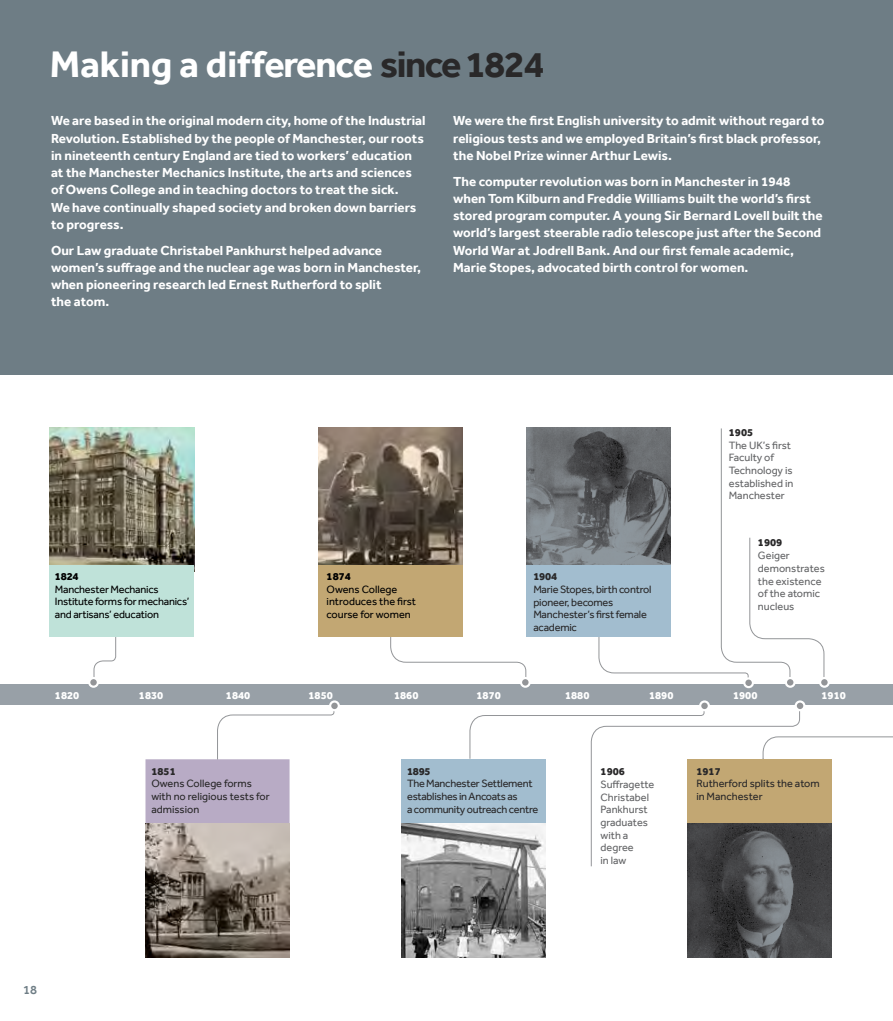
<style>
.page{position:relative;width:893px;height:1021px;background:#fff}
.page>*{position:absolute;margin:0;border:0;box-sizing:border-box;transform-origin:0 0}
.t1{font:700 37.95px "Effra";letter-spacing:-.03em;color:#fff}
.t2{font:700 13.5px/17.2px "Effra";color:#fff}
.t3{font:500 12.75px "Effra";color:#6e7d85}
.t4{font:10.95px/12.8px "Effra";color:#636466}
.t5{font:10.95px/12.8px "Effra";letter-spacing:-.02em;color:#292829}
.t6{font:10.95px/12.8px "Effra";color:#292829}
.t7{font:10.95px/12.8px "Effra";letter-spacing:-.02em;color:#000}
.t8{font:10.95px/12.8px "Effra";color:#000}
.t9{font:800 10.95px "Effra";color:#fff}
.t10{font:800 10.95px "Effra";color:#292829}
.t11{font:800 10.95px "Effra";letter-spacing:-.01em;color:#000}
.s1{color:#292829}
</style>
<div class="page">
<div style="left:0;top:0;width:893px;height:374px;background:#6e7d85"></div>
<div style="left:402px;top:759px;width:144px;height:65px;background:#a2bdcf"></div>
<img style="left:402px;top:823px;width:144px;height:134px">
<img style="left:145px;top:824px;width:145px;height:133px">
<svg style="left:469px;top:711px;width:424px;height:156px"></svg>
<svg style="left:93px;top:636px;width:24px;height:41px"></svg>
<svg style="left:390px;top:636px;width:137px;height:41px"></svg>
<svg style="left:598px;top:428px;width:227px;height:249px"></svg>
<svg style="left:145px;top:711px;width:190px;height:113px"></svg>
<img style="left:50px;top:427px;width:144px;height:138px">
<img style="left:319px;top:427px;width:144px;height:138px">
<img style="left:527px;top:427px;width:144px;height:144px">
<div style="left:50px;top:565px;width:144px;height:71px;background:#bfe2d9"></div>
<div style="left:319px;top:565px;width:144px;height:71px;background:#c2a773"></div>
<div style="left:526px;top:565px;width:144px;height:71px;background:#a2bdcf"></div>
<div style="left:0;top:684px;width:893px;height:21px;background:#98a0a7"></div>
<div style="left:330px;top:701px;width:9px;height:9px;background:#939598;border-radius:50%"></div>
<div style="left:329px;top:700px;width:11px;height:11px;border:2px solid #fff;border-radius:50%"></div>
<div style="left:700px;top:701px;width:9px;height:9px;background:#939598;border-radius:50%"></div>
<div style="left:699px;top:700px;width:11px;height:11px;border:2px solid #fff;border-radius:50%"></div>
<div style="left:796px;top:701px;width:8px;height:9px;background:#939598;border-radius:50%"></div>
<div style="left:795px;top:700px;width:10px;height:11px;border:2px solid #fff;border-radius:50%"></div>
<div style="left:820px;top:678px;width:9px;height:8px;background:#939598;border-radius:50%"></div>
<div style="left:819px;top:677px;width:11px;height:10px;border:2px solid #fff;border-radius:50%"></div>
<div style="left:786px;top:678px;width:9px;height:8px;background:#939598;border-radius:50%"></div>
<div style="left:785px;top:677px;width:11px;height:10px;border:2px solid #fff;border-radius:50%"></div>
<div style="left:744px;top:678px;width:9px;height:9px;background:#939598;border-radius:50%"></div>
<div style="left:743px;top:677px;width:11px;height:11px;border:2px solid #fff;border-radius:50%"></div>
<div style="left:521px;top:678px;width:9px;height:8px;background:#939598;border-radius:50%"></div>
<div style="left:520px;top:677px;width:11px;height:10px;border:2px solid #fff;border-radius:50%"></div>
<div style="left:89px;top:678px;width:9px;height:8px;background:#939598;border-radius:50%"></div>
<div style="left:88px;top:677px;width:11px;height:10px;border:2px solid #fff;border-radius:50%"></div>
<div style="left:688px;top:759px;width:144px;height:65px;background:#c2a773"></div>
<img style="left:688px;top:823px;width:144px;height:134px">
<h1 class="t1" style="left:50px;top:41px;width:496px">Making a difference <span class="s1">since 1824</span></h1>
<p class="t2" style="left:51px;top:112px;width:376px">We are based in the original modern city, home of the Industrial Revolution. Established by the people of Manchester, our roots in nineteenth century England are tied to workers’ education at the Manchester Mechanics Institute, the arts and sciences of Owens College and in teaching doctors to treat the sick.<br>We have continually shaped society and broken down barriers to progress.</p>
<p class="t2" style="left:51px;top:241px;width:371px">Our Law graduate Christabel Pankhurst helped advance women’s suffrage and the nuclear age was born in Manchester, when pioneering research led Ernest Rutherford to split<br>the atom.</p>
<p class="t2" style="left:453px;top:112px;width:373px">We were the first English university to admit without regard to religious tests and we employed Britain’s first black professor, the Nobel Prize winner Arthur Lewis.</p>
<p class="t2" style="left:453px;top:172px;width:371px">The computer revolution was born in Manchester in 1948 when Tom Kilburn and Freddie Williams built the world’s first stored program computer. A young Sir Bernard Lovell built the world’s largest steerable radio telescope just after the Second World War at Jodrell Bank. And our first female academic, Marie Stopes, advocated birth control for women.</p>
<p class="t11" style="left:55px;top:569px;width:25px">1824</p>
<p class="t7" style="left:55px;top:582px;width:136px">Manchester Mechanics<br>Institute forms for mechanics’ and artisans’ education</p>
<p class="t11" style="left:327px;top:569px;width:26px">1874</p>
<p class="t8" style="left:327px;top:582px;width:91px">Owens College introduces the first course for women</p>
<p class="t10" style="left:533px;top:570px;width:25px">1904</p>
<p class="t5" style="left:533px;top:583px;width:120px">Marie Stopes, birth control pioneer, becomes<br>Manchester’s first female academic</p>
<p class="t10" style="left:729px;top:425px;width:26px">1905</p>
<p class="t4" style="left:729px;top:438px;width:66px">The UK’s first<br>Faculty of<br>Technology is established in<br>Manchester</p>
<p class="t10" style="left:758px;top:536px;width:26px">1909</p>
<p class="t4" style="left:758px;top:549px;width:68px">Geiger demonstrates the existence of the atomic nucleus</p>
<p class="t9" style="left:55px;top:688px;width:26px">1820</p>
<p class="t9" style="left:139px;top:688px;width:26px">1830</p>
<p class="t9" style="left:226px;top:688px;width:26px">1840</p>
<p class="t9" style="left:308px;top:688px;width:26px">1850</p>
<p class="t9" style="left:394px;top:688px;width:26px">1860</p>
<p class="t9" style="left:476px;top:688px;width:26px">1870</p>
<p class="t9" style="left:565px;top:688px;width:26px">1880</p>
<p class="t9" style="left:649px;top:688px;width:26px">1890</p>
<p class="t9" style="left:733px;top:688px;width:26px">1900</p>
<p class="t9" style="left:821px;top:688px;width:26px">1910</p>
<p class="t10" style="left:151px;top:764px;width:26px">1851</p>
<p class="t6" style="left:151px;top:777px;width:120px">Owens College forms with no religious tests for admission</p>
<p class="t10" style="left:407px;top:764px;width:25px">1895</p>
<p class="t5" style="left:407px;top:777px;width:133px">The Manchester Settlement establishes in Ancoats as<br>a community outreach centre</p>
<p class="t10" style="left:601px;top:765px;width:26px">1906</p>
<p class="t4" style="left:601px;top:777px;width:55px">Suffragette<br>Christabel<br>Pankhurst graduates with a degree<br>in law</p>
<p class="t10" style="left:696px;top:764px;width:26px">1917</p>
<p class="t6" style="left:696px;top:777px;width:125px">Rutherford splits the atom in Manchester</p>
<p class="t3" style="left:23px;top:982px;width:15px">18</p>
</div>
